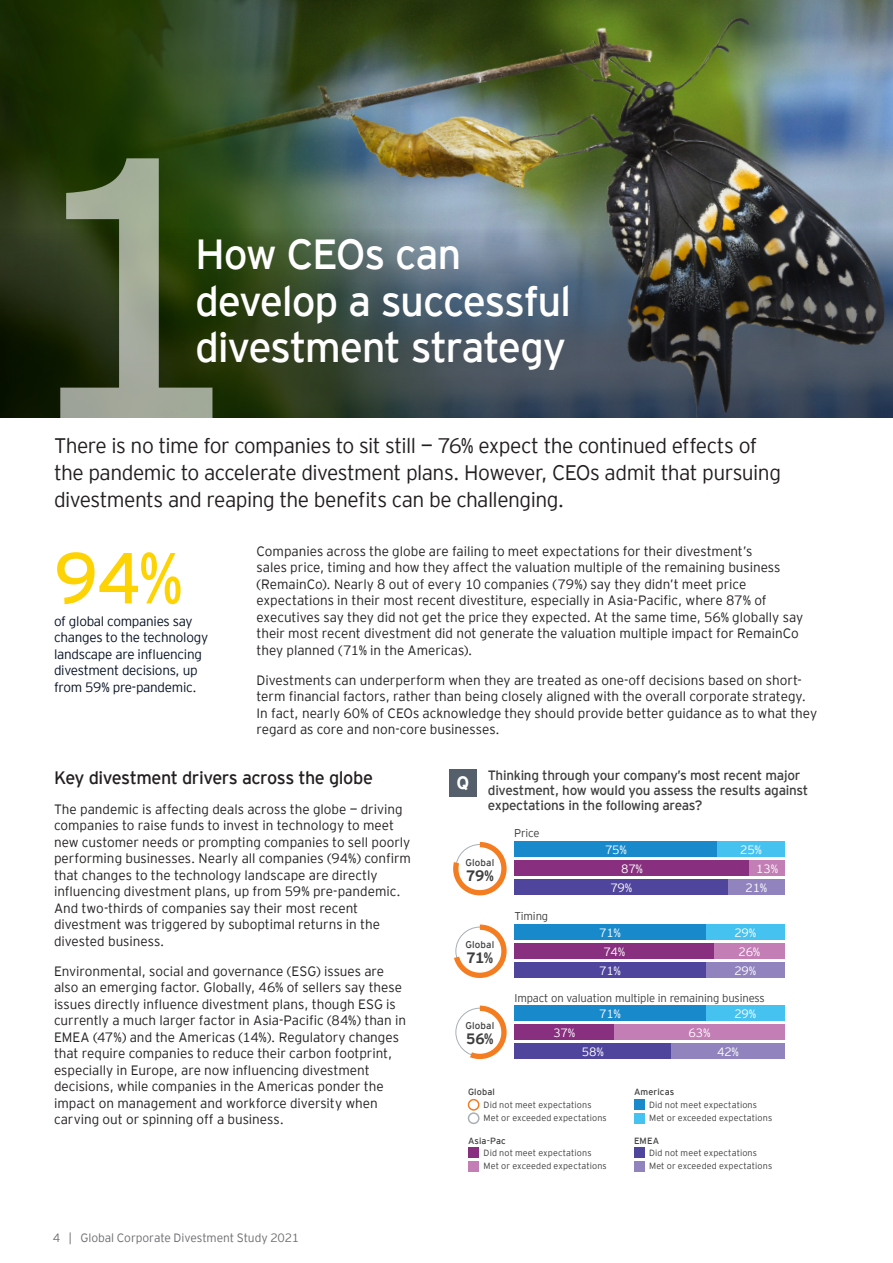
<style>
.page{position:relative;width:893px;height:1263px;background:#fff}
.page>*{position:absolute;margin:0;border:0;box-sizing:border-box;transform-origin:0 0}
.t1{font:375px "EY Interstate";color:#fff}
.How_we_can_help_body{font:75px "Chartwell Pies";color:#f47d21}
.IFC-Percentage{font:72px "EY Interstate";color:#fed304}
.Chapter_Title{font:42px/46.5px "EY Interstate";letter-spacing:-.035em;color:#fff}
.Intro_Paragraph{font:300 21px/27px "EY Interstate";letter-spacing:-.03em;color:#231f20}
.Subhead_2{font:18px "EY Interstate";letter-spacing:-.025em;color:#231f20}
.Text-Question_Q{font:700 18px "EY Interstate";color:#fff}
.Percentages_bk{font:700 15px "EY Interstate";color:#3e3e3f}
.Body_Copy{font:300 13.5px/16.5px "EY Interstate";letter-spacing:-.005em;color:#231f20}
.Text-Question{font:13.5px/15px "EY Interstate";letter-spacing:-.02em;color:#3e3e3f}
.IFC-Text_Small{font:300 13.5px/16.5px "EY Interstate";letter-spacing:-.02em;color:#071224}
.t2{font:300 12px "EY Interstate";letter-spacing:-.02em;color:#fff}
.t3{font:300 12px "EY Interstate";letter-spacing:-.01em;color:#6c6d70}
.Text-Question-2{font:300 11.25px "EY Interstate";letter-spacing:-.01em;color:#3e3e3f}
.Percentages_bk-2{font:9.75px "EY Interstate";letter-spacing:.015em;color:#3e3e3f}
.Percentages_bk-3{font:300 9px "EY Interstate";letter-spacing:.01em;color:#3e3e3f}
.Percentages_bk-4{font:9px "EY Interstate";letter-spacing:.015em;color:#3e3e3f}
.s1{color:#fff}
</style>
<div class="page">
<img style="left:0;top:0;width:893px;height:418px">
<svg style="left:0;top:227px;width:893px;height:190px;background:#3a463e"></svg>
<div style="left:449px;top:769px;width:28px;height:28px;background:#545f6b"></div>
<div style="left:469px;top:1147px;width:10px;height:11px;background:#88307f"></div>
<div style="left:634px;top:1099px;width:10px;height:11px;background:#1889cb"></div>
<div style="left:634px;top:1147px;width:10px;height:11px;background:#50459c"></div>
<div style="left:469px;top:1161px;width:10px;height:10px;background:#c37eb5"></div>
<div style="left:634px;top:1113px;width:10px;height:10px;background:#46c2f0"></div>
<div style="left:634px;top:1161px;width:10px;height:10px;background:#9184be"></div>
<div style="left:468px;top:1099px;width:11px;height:12px;border:2px solid #f47d21;border-radius:50%"></div>
<div style="left:468px;top:1112px;width:11px;height:12px;border:2px solid #a8b0b6;border-radius:50%"></div>
<div style="left:514px;top:1005px;width:192px;height:16px;background:#1889cb"></div>
<div style="left:706px;top:1005px;width:79px;height:16px;background:#46c2f0"></div>
<div style="left:514px;top:924px;width:192px;height:16px;background:#1889cb"></div>
<div style="left:706px;top:924px;width:79px;height:16px;background:#46c2f0"></div>
<div style="left:514px;top:1043px;width:157px;height:16px;background:#50459c"></div>
<div style="left:671px;top:1043px;width:114px;height:16px;background:#9184be"></div>
<div style="left:514px;top:962px;width:192px;height:16px;background:#50459c"></div>
<div style="left:706px;top:962px;width:79px;height:16px;background:#9184be"></div>
<div style="left:514px;top:879px;width:214px;height:16px;background:#50459c"></div>
<div style="left:728px;top:879px;width:57px;height:16px;background:#9184be"></div>
<div style="left:514px;top:943px;width:200px;height:16px;background:#88307f"></div>
<div style="left:714px;top:943px;width:71px;height:16px;background:#c37eb5"></div>
<div style="left:514px;top:1024px;width:100px;height:16px;background:#88307f"></div>
<div style="left:614px;top:1024px;width:171px;height:16px;background:#c37eb5"></div>
<div style="left:514px;top:841px;width:203px;height:16px;background:#1889cb"></div>
<div style="left:717px;top:841px;width:68px;height:16px;background:#46c2f0"></div>
<div style="left:514px;top:860px;width:236px;height:16px;background:#88307f"></div>
<div style="left:750px;top:860px;width:35px;height:16px;background:#c37eb5"></div>
<div style="left:455px;top:844px;width:49px;height:49px;border:1px solid #a8b0b6;border-radius:50%"></div>
<div style="left:455px;top:927px;width:49px;height:49px;border:1px solid #a8b0b6;border-radius:50%"></div>
<div style="left:455px;top:1008px;width:49px;height:49px;border:1px solid #a8b0b6;border-radius:50%"></div>
<h1 class="t1" style="left:16px;top:22px;width:234px">1</h1>
<p class="Chapter_Title" style="left:195px;top:229px;width:378px">How CEOs can develop a successful divestment strategy</p>
<p class="Intro_Paragraph" style="left:54px;top:431px;width:728px">There is no time for companies to sit still — 76% expect the continued effects of the pandemic to accelerate divestment plans. However, CEOs admit that pursuing divestments and reaping the benefits can be challenging.</p>
<p class="IFC-Percentage" style="left:54px;top:527px;width:131px">94%</p>
<p class="IFC-Text_Small" style="left:54px;top:612px;width:156px">of global companies say changes to the technology landscape are influencing divestment decisions, up from 59% pre-pandemic.</p>
<p class="Body_Copy" style="left:256px;top:542px;width:548px">Companies across the globe are failing to meet expectations for their divestment’s<br>sales price, timing and how they affect the valuation multiple of the remaining business (RemainCo). Nearly 8 out of every 10 companies (79%) say they didn’t meet price expectations in their most recent divestiture, especially in Asia-Pacific, where 87% of executives say they did not get the price they expected. At the same time, 56% globally say their most recent divestment did not generate the valuation multiple impact for RemainCo they planned (71% in the Americas).</p>
<p class="Body_Copy" style="left:256px;top:671px;width:562px">Divestments can underperform when they are treated as one-off decisions based on short&shy;term financial factors, rather than being closely aligned with the overall corporate strategy.<br>In fact, nearly 60% of CEOs acknowledge they should provide better guidance as to what they regard as core and non-core businesses.</p>
<p class="Subhead_2" style="left:54px;top:765px;width:320px">Key divestment drivers across the globe</p>
<p class="Body_Copy" style="left:54px;top:800px;width:358px">The pandemic is affecting deals across the globe — driving companies to raise funds to invest in technology to meet new customer needs or prompting companies to sell poorly performing businesses. Nearly all companies (94%) confirm that changes to the technology landscape are directly influencing divestment plans, up from 59% pre-pandemic.<br>And two-thirds of companies say their most recent divestment was triggered by suboptimal returns in the divested business.</p>
<p class="Body_Copy" style="left:54px;top:962px;width:354px">Environmental, social and governance (ESG) issues are also an emerging factor. Globally, 46% of sellers say these issues directly influence divestment plans, though ESG is currently a much larger factor in Asia-Pacific (84%) than in EMEA (47%) and the Americas (14%). Regulatory changes that require companies to reduce their carbon footprint, especially in Europe, are now influencing divestment decisions, while companies in the Americas ponder the impact on management and workforce diversity when carving out or spinning off a business.</p>
<p class="t3" style="left:53px;top:1229px;width:248px">4 | Global Corporate Divestment Study 2021</p>
<p class="Text-Question_Q" style="left:457px;top:770px;width:14px">Q</p>
<p class="Text-Question" style="left:488px;top:767px;width:322px">Thinking through your company’s most recent major divestment, how would you assess the results against expectations in the following areas?</p>
<p class="Text-Question-2" style="left:514px;top:825px;width:27px">Price</p>
<p class="How_we_can_help_body" style="left:449px;top:823px;width:114px">79+<span class="s1">P</span></p>
<p class="Percentages_bk-2" style="left:465px;top:855px;width:30px">Global</p>
<p class="Percentages_bk" style="left:466px;top:864px;width:29px">79%</p>
<p class="Text-Question-2" style="left:514px;top:908px;width:35px">Timing</p>
<p class="How_we_can_help_body" style="left:449px;top:905px;width:114px">71+<span class="s1">P</span></p>
<p class="Percentages_bk-2" style="left:465px;top:938px;width:30px">Global</p>
<p class="Percentages_bk" style="left:467px;top:947px;width:28px">71%</p>
<p class="t2" style="left:605px;top:841px;width:23px">75%</p>
<p class="t2" style="left:740px;top:841px;width:23px">25%</p>
<p class="t2" style="left:621px;top:860px;width:23px">87%</p>
<p class="t2" style="left:756px;top:860px;width:23px">13%</p>
<p class="t2" style="left:610px;top:879px;width:23px">79%</p>
<p class="t2" style="left:746px;top:879px;width:23px">21%</p>
<p class="t2" style="left:599px;top:924px;width:23px">71%</p>
<p class="t2" style="left:734px;top:924px;width:23px">29%</p>
<p class="t2" style="left:603px;top:943px;width:23px">74%</p>
<p class="t2" style="left:739px;top:943px;width:23px">26%</p>
<p class="t2" style="left:599px;top:962px;width:23px">71%</p>
<p class="t2" style="left:734px;top:962px;width:23px">29%</p>
<p class="Text-Question-2" style="left:514px;top:990px;width:252px">Impact on valuation multiple in remaining business</p>
<p class="How_we_can_help_body" style="left:449px;top:986px;width:114px">56+<span class="s1">P</span></p>
<p class="t2" style="left:599px;top:1005px;width:23px">71%</p>
<p class="t2" style="left:734px;top:1005px;width:23px">29%</p>
<p class="Percentages_bk-2" style="left:465px;top:1019px;width:30px">Global</p>
<p class="Percentages_bk" style="left:466px;top:1028px;width:29px">56%</p>
<p class="t2" style="left:553px;top:1024px;width:23px">37%</p>
<p class="t2" style="left:689px;top:1024px;width:23px">63%</p>
<p class="t2" style="left:582px;top:1043px;width:23px">58%</p>
<p class="t2" style="left:717px;top:1043px;width:23px">42%</p>
<p class="Percentages_bk-4" style="left:468px;top:1085px;width:28px">Global</p>
<p class="Percentages_bk-4" style="left:634px;top:1085px;width:42px">Americas</p>
<p class="Percentages_bk-3" style="left:484px;top:1098px;width:110px">Did not meet expectations</p>
<p class="Percentages_bk-3" style="left:484px;top:1112px;width:125px">Met or exceeded expectations</p>
<p class="Percentages_bk-3" style="left:484px;top:1160px;width:125px">Met or exceeded expectations</p>
<p class="Percentages_bk-4" style="left:468px;top:1134px;width:39px">Asia-Pac</p>
<p class="Percentages_bk-3" style="left:484px;top:1146px;width:110px">Did not meet expectations</p>
<p class="Percentages_bk-3" style="left:649px;top:1098px;width:110px">Did not meet expectations</p>
<p class="Percentages_bk-3" style="left:649px;top:1146px;width:110px">Did not meet expectations</p>
<p class="Percentages_bk-3" style="left:649px;top:1112px;width:125px">Met or exceeded expectations</p>
<p class="Percentages_bk-3" style="left:649px;top:1160px;width:125px">Met or exceeded expectations</p>
<p class="Percentages_bk-4" style="left:634px;top:1134px;width:27px">EMEA</p>
</div>
